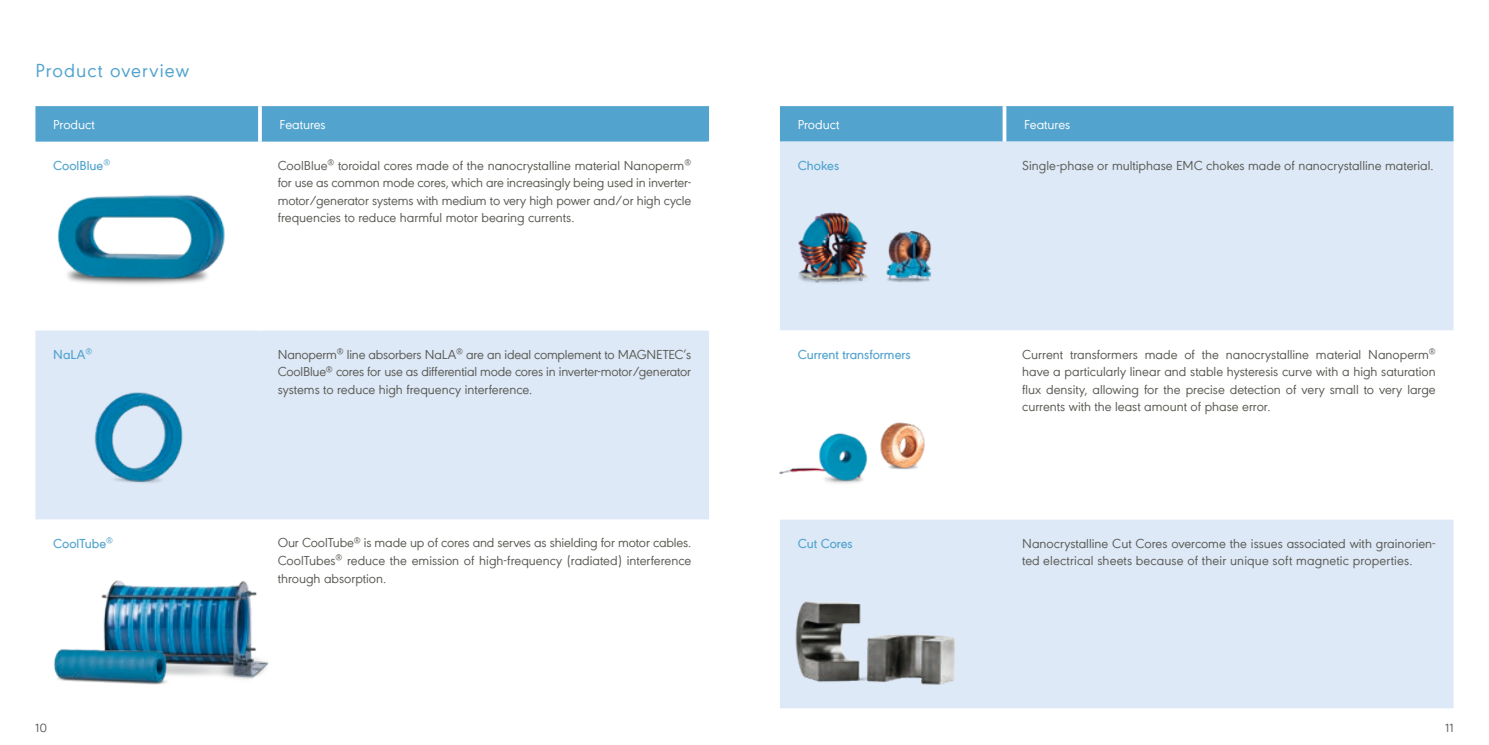
<style>
.page{position:relative;width:1489px;height:745px;background:#fff}
.page>*{position:absolute;margin:0;border:0;box-sizing:border-box;transform-origin:0 0}
.t1{font:20px "URW Geometric";letter-spacing:.055em;color:#52a3ce}
.t2{font:13.75px/17.5px "URW Geometric";color:#5b5b55;text-align:justify}
.t3{font:500 13.75px "URW Geometric";color:#52a3ce}
.t4{font:13.75px "URW Geometric";color:#fff}
.t5{font:12.5px "URW Geometric";color:#5b5b55}
</style>
<div class="page">
<div style="left:35px;top:106px;width:674px;height:35px;background:#52a3ce"></div>
<div style="left:35px;top:330px;width:674px;height:189px;background:#dde9f7"></div>
<svg style="left:258px;top:106px;width:4px;height:35px"></svg>
<img style="left:57px;top:195px;width:168px;height:89px">
<img style="left:101px;top:580px;width:168px;height:100px">
<img style="left:40px;top:378px;width:247px;height:121px">
<img style="left:53px;top:612px;width:149px;height:73px">
<div style="left:780px;top:106px;width:673px;height:35px;background:#52a3ce"></div>
<div style="left:780px;top:141px;width:673px;height:566px;background:#dde9f7"></div>
<svg style="left:780px;top:330px;width:673px;height:189px"></svg>
<svg style="left:1002px;top:106px;width:4px;height:35px"></svg>
<div style="left:943px;top:186px;width:69px;height:104px;background:#dde9f7"></div>
<img style="left:996px;top:397px;width:37px;height:99px">
<img style="left:779px;top:397px;width:217px;height:104px">
<img style="left:780px;top:581px;width:197px;height:117px">
<img style="left:780px;top:180px;width:163px;height:118px">
<h1 class="t1" style="left:35px;top:55px;width:155px">Product overview</h1>
<p class="t4" style="left:53px;top:114px;width:43px">Product</p>
<p class="t4" style="left:279px;top:114px;width:48px">Features</p>
<p class="t3" style="left:53px;top:155px;width:59px">CoolBlue<sup>®</sup></p>
<p class="t2" style="left:278px;top:155px;width:415px">CoolBlue<sup>®</sup> toroidal cores made of the nanocrystalline material Nanoperm<sup>® </sup>for use as common mode cores, which are increasingly being used in inverter&shy;motor/generator systems with medium to very high power and/or high cycle frequencies to reduce harmful motor bearing currents.</p>
<p class="t3" style="left:53px;top:343px;width:41px">NaLA<sup>®</sup></p>
<p class="t2" style="left:278px;top:344px;width:415px">Nanoperm<sup>®</sup> line absorbers NaLA<sup>®</sup> are an ideal complement to MAGNETEC’s CoolBlue<sup>®</sup> cores for use as differential mode cores in inverter-motor/generator systems to reduce high frequency interference.</p>
<p class="t3" style="left:53px;top:532px;width:61px">CoolTube<sup>®</sup></p>
<p class="t2" style="left:278px;top:532px;width:415px">Our CoolTube<sup>®</sup> is made up of cores and serves as shielding for motor cables.<br>CoolTubes<sup>®</sup> reduce the emission of high-frequency (radiated) interference through absorption.</p>
<p class="t4" style="left:797px;top:114px;width:43px">Product</p>
<p class="t4" style="left:1024px;top:114px;width:48px">Features</p>
<p class="t3" style="left:797px;top:155px;width:43px">Chokes</p>
<p class="t2" style="left:1022px;top:155px;width:413px">Single-phase or multiphase EMC chokes made of nanocrystalline material.</p>
<p class="t3" style="left:797px;top:343px;width:114px">Current transformers</p>
<p class="t2" style="left:1022px;top:344px;width:415px">Current transformers made of the nanocrystalline material Nanoperm<sup>® </sup>have a particularly linear and stable hysteresis curve with a high saturation flux density, allowing for the precise detection of very small to very large currents with the least amount of phase error.</p>
<p class="t3" style="left:797px;top:532px;width:57px">Cut Cores</p>
<p class="t2" style="left:1022px;top:532px;width:415px">Nanocrystalline Cut Cores overcome the issues associated with grainorien&shy;ted electrical sheets because of their unique soft magnetic properties.</p>
<p class="t5" style="left:35px;top:718px;width:13px">10</p>
<p class="t5" style="left:1445px;top:718px;width:10px">11</p>
</div>
